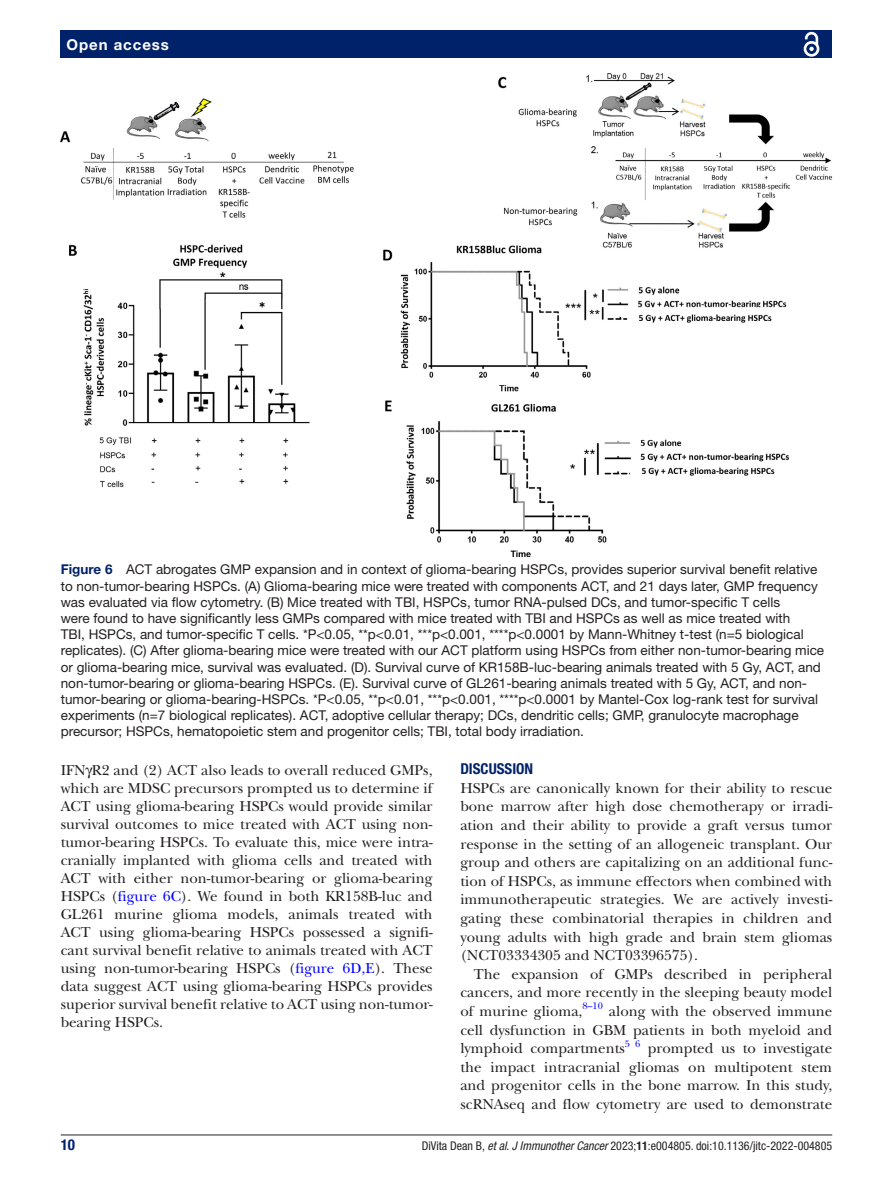
<style>
.page{position:relative;width:893px;height:1191px;background:#fff}
.page>*{position:absolute;margin:0;border:0;box-sizing:border-box;transform-origin:0 0}
.t1{font:15px/18.6px "New Baskerville";color:#231f20;text-align:justify}
.t2{font:700 condensed 15px "Helvetica Neue LT Std";color:#00226b}
.t3{font:700 15px "Helvetica Neue LT Std";letter-spacing:.065em;color:#fff}
.t4{font:13.5px/16.2px "Helvetica Neue LT Std";color:#231f20}
.t5{font:condensed 12px "Helvetica Neue LT Std";color:#231f20}
.t6{font:9.9px "New Baskerville";color:#00f}
.s1{font-weight:700;color:#00226b}
.s2{color:#00f}
.s3{font-style:italic}
.s4{font-weight:700}
</style>
<div class="page">
<hr style="left:61px;top:1134px;width:771px;height:1px;background:#231f20">
<div style="left:61px;top:31px;width:771px;height:27px;background:#00226b"></div>
<svg style="left:803px;top:31px;width:17px;height:26px"></svg>
<img style="left:61px;top:73px;width:771px;height:483px">
<p class="t3" style="left:66px;top:35px;width:104px">Open access</p>
<p class="t4" style="left:61px;top:561px;width:765px"><span class="s1">Figure 6</span> ACT abrogates GMP expansion and in context of glioma-bearing HSPCs, provides superior survival benefit relative to non-tumor-bearing HSPCs. (A) Glioma-bearing mice were treated with components ACT, and 21 days later, GMP frequency was evaluated via flow cytometry. (B) Mice treated with TBI, HSPCs, tumor RNA-pulsed DCs, and tumor-specific T cells<br>were found to have significantly less GMPs compared with mice treated with TBI and HSPCs as well as mice treated with<br>TBI, HSPCs, and tumor-specific T cells. *P&lt;0.05, **p&lt;0.01, ***p&lt;0.001, ****p&lt;0.0001 by Mann-Whitney t-test (n=5 biological replicates). (C) After glioma-bearing mice were treated with our ACT platform using HSPCs from either non-tumor-bearing mice or glioma-bearing mice, survival was evaluated. (D). Survival curve of KR158B-luc-bearing animals treated with 5 Gy, ACT, and non-tumor-bearing or glioma-bearing HSPCs. (E). Survival curve of GL261-bearing animals treated with 5 Gy, ACT, and non&shy;tumor-bearing or glioma-bearing-HSPCs. *P&lt;0.05, **p&lt;0.01, ***p&lt;0.001, ****p&lt;0.0001 by Mantel-Cox log-rank test for survival experiments (n=7 biological replicates). ACT, adoptive cellular therapy; DCs, dendritic cells; GMP, granulocyte macrophage precursor; HSPCs, hematopoietic stem and progenitor cells; TBI, total body irradiation.</p>
<p class="t1" style="left:61px;top:761px;width:373px;line-height:18px">IFN R2 and (2) ACT also leads to overall reduced GMPs, which are MDSC precursors prompted us to determine if ACT using glioma-bearing HSPCs would provide similar survival outcomes to mice treated with ACT using non&shy;tumor-bearing HSPCs. To evaluate this, mice were intra&shy;cranially implanted with glioma cells and treated with ACT with either non-tumor-bearing or glioma-bearing HSPCs (<span class="s2">figure 6C</span>). We found in both KR158B-luc and GL261 murine glioma models, animals treated with ACT using glioma-bearing HSPCs possessed a signifi&shy;cant survival benefit relative to animals treated with ACT using non-tumor-bearing HSPCs (<span class="s2">figure 6D,E</span>). These data suggest ACT using glioma-bearing HSPCs provides superior survival benefit relative to ACT using non-tumor&shy;bearing HSPCs.</p>
<p class="t2" style="left:460px;top:759px;width:74px">DISCUSSION</p>
<p class="t1" style="left:460px;top:778px;width:373px">HSPCs are canonically known for their ability to rescue bone marrow after high dose chemotherapy or irradi&shy;ation and their ability to provide a graft versus tumor response in the setting of an allogeneic transplant. Our group and others are capitalizing on an additional func&shy;tion of HSPCs, as immune effectors when combined with immunotherapeutic strategies. We are actively investi&shy;gating these combinatorial therapies in children and young adults with high grade and brain stem gliomas (NCT03334305 and NCT03396575).</p>
<p class="t1" style="left:460px;top:964px;width:373px;text-indent:14px">The expansion of GMPs described in peripheral cancers, and more recently in the sleeping beauty model of murine glioma,</p>
<p class="t6" style="left:582px;top:1000px;width:22px">8–10</p>
<p class="t1" style="left:460px;top:1002px;width:373px;text-indent:149px">along with the observed immune cell dysfunction in GBM patients in both myeloid and lymphoid compartments<sup>5</sup> <sup>6</sup></p>
<p class="t1" style="left:460px;top:1039px;width:373px;text-indent:187px">prompted us to investigate the impact intracranial gliomas on multipotent stem and progenitor cells in the bone marrow. In this study, scRNAseq and flow cytometry are used to demonstrate</p>
<p class="t2" style="left:61px;top:1135px;width:16px">10</p>
<p class="t5" style="left:422px;top:1138px;width:412px">DiVita Dean B, <span class="s3">et al</span>. <span class="s3">J Immunother Cancer</span> 2023;<span class="s4">11</span>:e004805. doi:10.1136/jitc-2022-004805</p>
</div>
